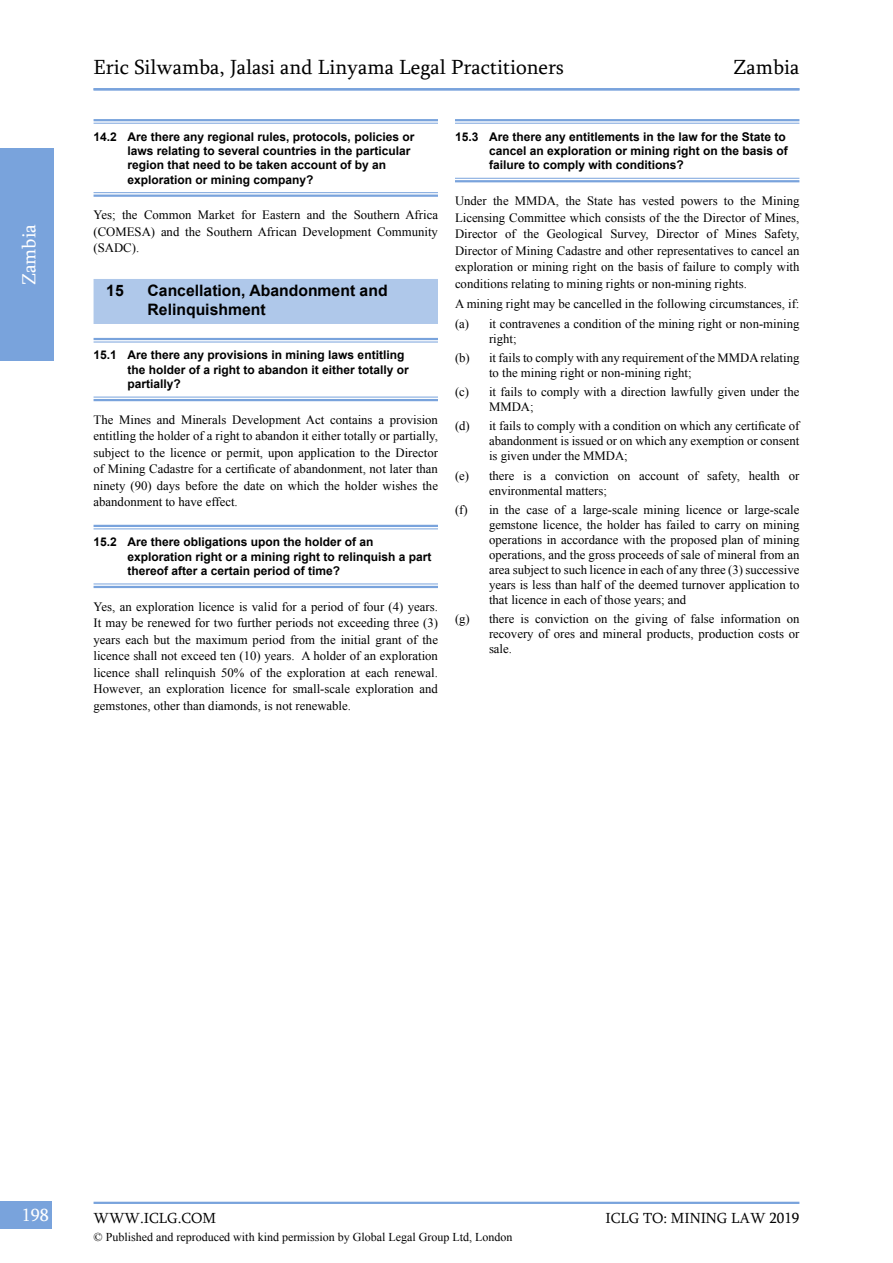
<style>
.page{position:relative;width:893px;height:1263px;background:#fff}
.page>*{position:absolute;margin:0;border:0;box-sizing:border-box;transform-origin:0 0}
.t1{font:21px "Sylfaen";color:#000}
.t2{font:19.5px "Sylfaen";color:#fff}
.t3{font:18px "Sylfaen";color:#fff}
.t4{font:700 15.75px/18.9px "Arial";color:#000}
.t5{font:15px "Sylfaen";color:#000}
.t6{font:12.75px/16.5px "Times New Roman";color:#000;text-align:justify}
.t7{font:700 12px/14.4px "Arial";color:#000}
.t8{font:12px "Times New Roman";color:#000}
</style>
<div class="page">
<div style="left:0;top:1201px;width:52px;height:28px;background:#79a3dc"></div>
<hr style="left:94px;top:1202px;width:705px;height:2px;background:#79a3dc">
<div style="left:0;top:148px;width:53px;height:213px;background:#79a3dc"></div>
<hr style="left:455px;top:119px;width:344px;height:2px;background:#79a3dc">
<hr style="left:455px;top:123px;width:344px;height:1px;background:#79a3dc">
<hr style="left:455px;top:178px;width:344px;height:1px;background:#79a3dc">
<hr style="left:455px;top:180px;width:344px;height:2px;background:#79a3dc">
<hr style="left:94px;top:119px;width:344px;height:2px;background:#79a3dc">
<hr style="left:94px;top:123px;width:344px;height:1px;background:#79a3dc">
<hr style="left:94px;top:192px;width:344px;height:1px;background:#79a3dc">
<hr style="left:94px;top:195px;width:344px;height:2px;background:#79a3dc">
<div style="left:94px;top:279px;width:344px;height:45px;background:#afc8ea"></div>
<hr style="left:94px;top:338px;width:344px;height:2px;background:#79a3dc">
<hr style="left:94px;top:342px;width:344px;height:1px;background:#79a3dc">
<hr style="left:94px;top:397px;width:344px;height:1px;background:#79a3dc">
<hr style="left:94px;top:399px;width:344px;height:2px;background:#79a3dc">
<hr style="left:94px;top:525px;width:344px;height:2px;background:#79a3dc">
<hr style="left:94px;top:528px;width:344px;height:1px;background:#79a3dc">
<hr style="left:94px;top:584px;width:344px;height:1px;background:#79a3dc">
<hr style="left:94px;top:586px;width:344px;height:2px;background:#79a3dc">
<hr style="left:94px;top:88px;width:705px;height:2px;background:#79a3dc">
<h2 class="t2" style="left:16px;top:285px;width:63px;rotate:-90deg">Zambia</h2>
<h1 class="t1" style="left:94px;top:53px;width:472px">Eric Silwamba, Jalasi and Linyama Legal Practitioners</h1>
<h1 class="t1" style="left:733px;top:53px;width:67px">Zambia</h1>
<p class="t7" style="left:128px;top:129px;width:288px;text-indent:-34px">14.2 Are there any regional rules, protocols, policies or laws relating to several countries in the particular region that need to be taken account of by an exploration or mining company?</p>
<p class="t6" style="left:94px;top:206px;width:346px">Yes; the Common Market for Eastern and the Southern Africa (COMESA) and the Southern African Development Community (SADC).</p>
<p class="t4" style="left:106px;top:281px;width:19px">15</p>
<p class="t4" style="left:148px;top:281px;width:242px">Cancellation, Abandonment and<br>Relinquishment</p>
<p class="t7" style="left:128px;top:348px;width:283px;text-indent:-34px">15.1 Are there any provisions in mining laws entitling the holder of a right to abandon it either totally or partially?</p>
<p class="t6" style="left:94px;top:411px;width:346px">The Mines and Minerals Development Act contains a provision entitling the holder of a right to abandon it either totally or partially, subject to the licence or permit, upon application to the Director of Mining Cadastre for a certificate of abandonment, not later than ninety (90) days before the date on which the holder wishes the abandonment to have effect.</p>
<p class="t7" style="left:128px;top:535px;width:306px;text-indent:-34px">15.2 Are there obligations upon the holder of an exploration right or a mining right to relinquish a part thereof after a certain period of time?</p>
<p class="t6" style="left:94px;top:598px;width:346px">Yes, an exploration licence is valid for a period of four (4) years.<br>It may be renewed for two further periods not exceeding three (3) years each but the maximum period from the initial grant of the licence shall not exceed ten (10) years. A holder of an exploration licence shall relinquish 50% of the exploration at each renewal.<br>However, an exploration licence for small-scale exploration and gemstones, other than diamonds, is not renewable.</p>
<p class="t7" style="left:489px;top:129px;width:300px;text-indent:-34px">15.3 Are there any entitlements in the law for the State to cancel an exploration or mining right on the basis of failure to comply with conditions?</p>
<p class="t6" style="left:455px;top:192px;width:346px">Under the MMDA, the State has vested powers to the Mining Licensing Committee which consists of the the Director of Mines, Director of the Geological Survey, Director of Mines Safety, Director of Mining Cadastre and other representatives to cancel an exploration or mining right on the basis of failure to comply with conditions relating to mining rights or non-mining rights.</p>
<p class="t6" style="left:455px;top:294px;width:346px;line-height:19.2px">A mining right may be cancelled in the following circumstances, if: (a) it contravenes a condition of the mining right or non-mining</p>
<p class="t6" style="left:455px;top:328px;width:346px;line-height:19.2px;text-indent:34px">right;<br>(b) it fails to comply with any requirement of the MMDA relating</p>
<p class="t6" style="left:455px;top:362px;width:346px;line-height:19.2px;text-indent:34px">to the mining right or non-mining right;<br>(c) it fails to comply with a direction lawfully given under the</p>
<p class="t6" style="left:455px;top:397px;width:346px;line-height:19.2px;text-indent:34px">MMDA;<br>(d) it fails to comply with a condition on which any certificate of</p>
<p class="t6" style="left:489px;top:433px;width:312px;line-height:15px">abandonment is issued or on which any exemption or consent is given under the MMDA;</p>
<p class="t6" style="left:489px;top:467px;width:312px;line-height:15px;text-indent:-34px">(e) there is a conviction on account of safety, health or environmental matters;</p>
<p class="t6" style="left:489px;top:502px;width:312px;line-height:15px;text-indent:-34px">(f) in the case of a large-scale mining licence or large-scale gemstone licence, the holder has failed to carry on mining operations in accordance with the proposed plan of mining operations, and the gross proceeds of sale of mineral from an area subject to such licence in each of any three (3) successive years is less than half of the deemed turnover application to that licence in each of those years; and</p>
<p class="t6" style="left:489px;top:611px;width:312px;line-height:15px;text-indent:-34px">(g) there is conviction on the giving of false information on recovery of ores and mineral products, production costs or sale.</p>
<h3 class="t3" style="left:22px;top:1202px;width:29px">198</h3>
<p class="t5" style="left:94px;top:1208px;width:124px">WWW.ICLG.COM</p>
<p class="t5" style="left:605px;top:1208px;width:196px">ICLG TO: MINING LAW 2019</p>
<p class="t8" style="left:94px;top:1229px;width:420px">© Published and reproduced with kind permission by Global Legal Group Ltd, London</p>
</div>
